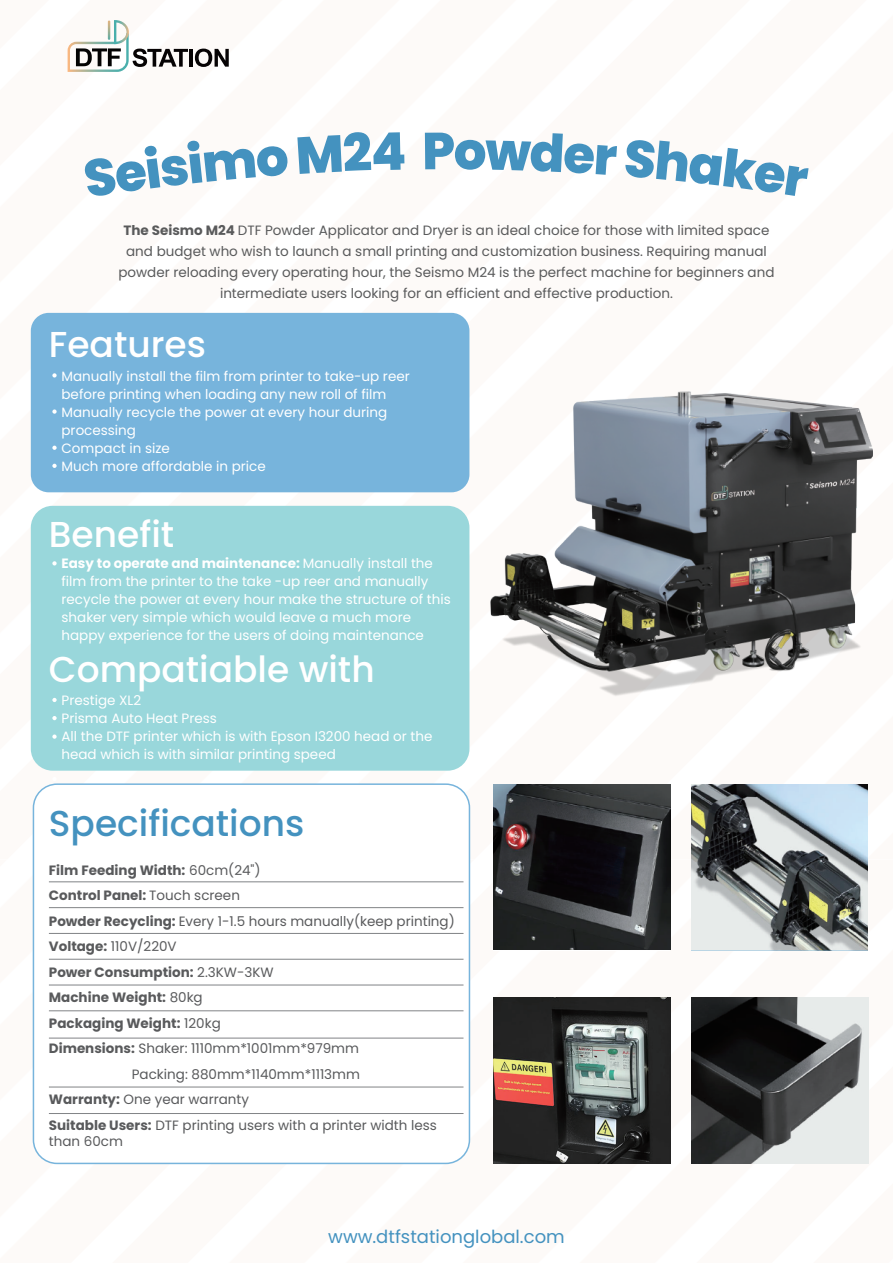
<style>
.page{position:relative;width:893px;height:1263px;background:#fdfaf8}
.page>*{position:absolute;margin:0;border:0;box-sizing:border-box;transform-origin:0 0}
.t1{font:500 36px "Poppins";color:#fff}
.t2{font:500 36px "Poppins";color:#4492bf}
.t3{font:18px "Poppins";color:#4492bf}
.t4{font:13.5px/18px "Poppins";color:#fff}
.t5{font:13.5px/21px "Poppins";color:#595a5b;text-align:center}
.t6{font:13.5px "Poppins";color:#595a5c}
.t7{font:700 13.5px "Poppins";color:#595a5c}
.s1{font-weight:700}
.s2{font-weight:400}
</style>
<div class="page">
<div style="left:31px;top:313px;width:438px;height:179px;background:#77b4dc;border-radius:18px"></div>
<hr style="left:190px;top:49px;width:3px;height:18px;background:#060304">
<svg style="left:195px;top:49px;width:34px;height:18px"></svg>
<svg style="left:68px;top:20px;width:120px;height:52px"></svg>
<div style="left:33px;top:784px;width:436px;height:379px;background:#fff;border-radius:24px"></div>
<div style="left:33px;top:783px;width:437px;height:381px;border:2px solid #77b4dc;border-radius:24px"></div>
<div style="left:31px;top:506px;width:438px;height:265px;background:#99d7db;border-radius:22px"></div>
<svg style="left:52px;top:373px;width:5px;height:5px"></svg>
<svg style="left:52px;top:409px;width:5px;height:5px"></svg>
<svg style="left:52px;top:446px;width:5px;height:4px"></svg>
<svg style="left:52px;top:464px;width:5px;height:4px"></svg>
<hr style="left:49px;top:881px;width:414px;height:1px;background:#818386">
<hr style="left:49px;top:907px;width:414px;height:1px;background:#818386">
<hr style="left:49px;top:933px;width:414px;height:1px;background:#818386">
<hr style="left:49px;top:959px;width:414px;height:1px;background:#818386">
<hr style="left:49px;top:985px;width:414px;height:1px;background:#818386">
<hr style="left:49px;top:1010px;width:414px;height:1px;background:#818386">
<hr style="left:49px;top:1038px;width:414px;height:1px;background:#818386">
<hr style="left:49px;top:1113px;width:414px;height:1px;background:#818386">
<hr style="left:49px;top:1087px;width:414px;height:1px;background:#818386">
<svg style="left:52px;top:561px;width:5px;height:4px"></svg>
<svg style="left:52px;top:698px;width:5px;height:4px"></svg>
<svg style="left:85px;top:141px;width:203px;height:55px"></svg>
<svg style="left:297px;top:132px;width:107px;height:42px"></svg>
<svg style="left:425px;top:133px;width:192px;height:42px"></svg>
<svg style="left:625px;top:140px;width:184px;height:56px"></svg>
<svg style="left:52px;top:716px;width:5px;height:4px"></svg>
<img style="left:493px;top:785px;width:177px;height:164px">
<svg style="left:691px;top:784px;width:177px;height:166px;background:#8d9596"></svg>
<img style="left:494px;top:997px;width:176px;height:166px">
<img style="left:691px;top:997px;width:177px;height:166px">
<img style="left:447px;top:378px;width:426px;height:324px">
<svg style="left:52px;top:734px;width:5px;height:5px"></svg>
<p class="t5" style="left:118px;top:220px;width:658px"><span class="s1">The Seismo M24</span> DTF Powder Applicator and Dryer is an ideal choice for those with limited space and budget who wish to launch a small printing and customization business. Requiring manual powder reloading every operating hour, the Seismo M24 is the perfect machine for beginners and intermediate users looking for an efficient and effective production.</p>
<h1 class="t1" style="left:49px;top:323px;width:159px">Features</h1>
<p class="t4" style="left:62px;top:367px;width:350px">Manually install the film from printer to take-up reer before printing when loading any new roll of film Manually recycle the power at every hour during processing<br>Compact in size<br>Much more affordable in price</p>
<h1 class="t1" style="left:49px;top:513px;width:127px">Benefit</h1>
<p class="t4" style="left:62px;top:554px;width:391px"><span class="s1">Easy to operate and maintenance:</span> Manually install the film from the printer to the take -up reer and manually recycle the power at every hour make the structure of this shaker very simple which would leave a much more happy experience for the users of doing maintenance</p>
<h1 class="t1" style="left:49px;top:648px;width:327px">Compatiable with</h1>
<p class="t4" style="left:62px;top:691px;width:372px">Prestige XL2<br>Prisma Auto Heat Press<br>All the DTF printer which is with Epson I3200 head or the head which is with similar printing speed</p>
<h1 class="t2" style="left:49px;top:803px;width:257px">Specifications</h1>
<p class="t7" style="left:49px;top:862px;width:213px">Film Feeding Width: <span class="s2">60cm(24")</span></p>
<p class="t7" style="left:49px;top:888px;width:193px">Control Panel: <span class="s2">Touch screen</span></p>
<p class="t6" style="left:49px;top:913px;width:407px"><span class="s1">Powder Recycling:</span> Every 1-1.5 hours manually(keep printing)</p>
<p class="t6" style="left:49px;top:939px;width:129px"><span class="s1">Voltage:</span> 110V/220V</p>
<p class="t7" style="left:49px;top:964px;width:226px">Power Consumption: <span class="s2">2.3KW-3KW</span></p>
<p class="t7" style="left:49px;top:990px;width:155px">Machine Weight: <span class="s2">80kg</span></p>
<p class="t7" style="left:49px;top:1015px;width:173px">Packaging Weight: <span class="s2">120kg</span></p>
<p class="t6" style="left:49px;top:1041px;width:312px"><span class="s1">Dimensions:</span> Shaker: 1110mm*1001mm*979mm</p>
<p class="t6" style="left:132px;top:1066px;width:230px">Packing: 880mm*1140mm*1113mm</p>
<p class="t6" style="left:49px;top:1092px;width:202px"><span class="s1">Warranty:</span> One year warranty</p>
<p class="t6" style="left:49px;top:1117px;width:389px"><span class="s1">Suitable Users:</span> DTF printing users with a printer width less</p>
<p class="t6" style="left:49px;top:1134px;width:76px">than 60cm</p>
<h2 class="t3" style="left:328px;top:1227px;width:238px">www.dtfstationglobal.com</h2>
</div>
